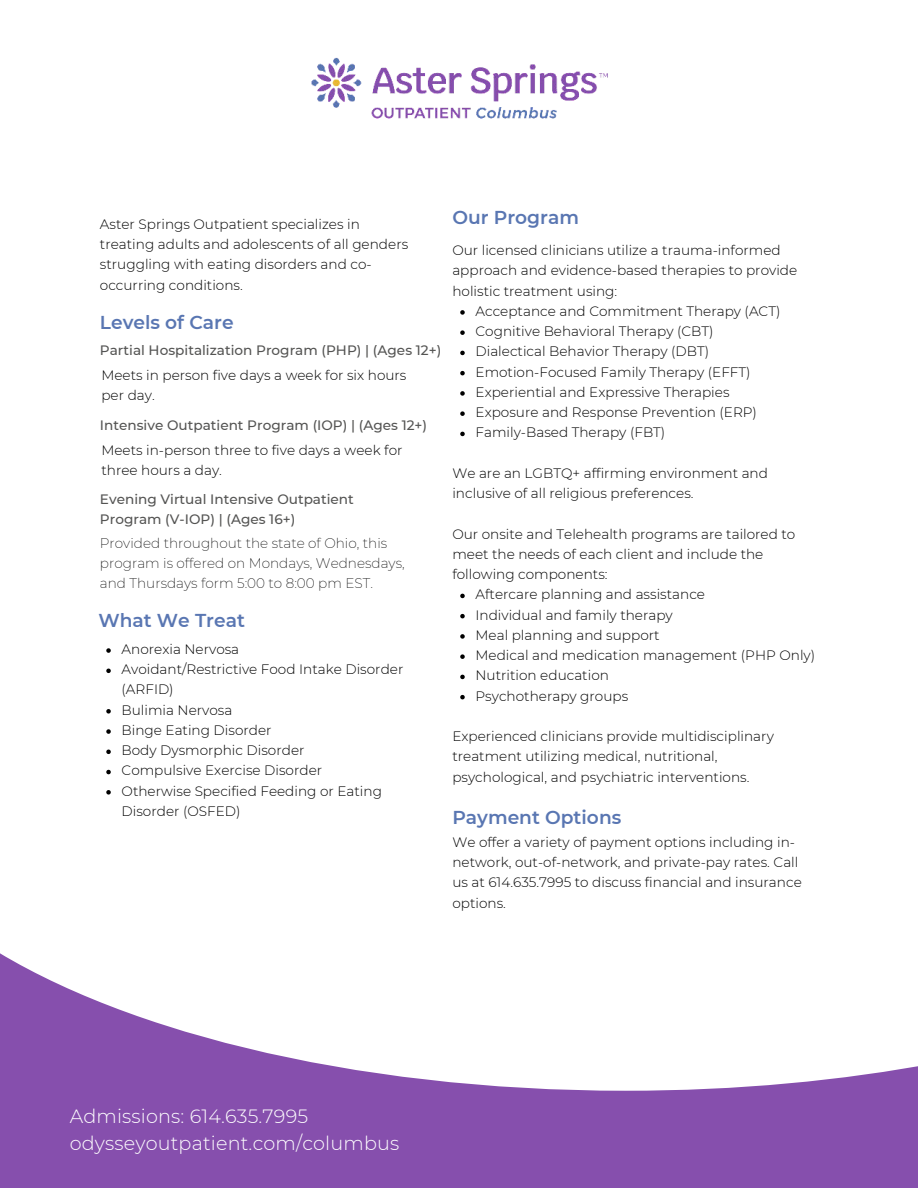
<style>
.page{position:relative;width:918px;height:1188px;background:#fff}
.page>*{position:absolute;margin:0;border:0;box-sizing:border-box;transform-origin:0 0}
.t1{font:300 19.2px/26.1px "Montserrat";letter-spacing:.01em;color:#fff}
.t2{font:600 18.6px "Montserrat";color:#5976b2}
.t3{font:300 13.65px/20.2px "Montserrat";color:#000}
.t4{font:500 13.65px/20.2px "Montserrat";color:#545453}
.t5{font:200 13.65px/20.2px "Montserrat";color:#000}
</style>
<div class="page">
<svg style="left:0;top:953px;width:918px;height:235px;fill:#864fad"></svg>
<svg style="left:106px;top:648px;width:5px;height:5px"></svg>
<svg style="left:106px;top:669px;width:5px;height:4px"></svg>
<svg style="left:106px;top:709px;width:5px;height:5px"></svg>
<svg style="left:106px;top:729px;width:5px;height:5px"></svg>
<svg style="left:106px;top:750px;width:5px;height:4px"></svg>
<svg style="left:106px;top:770px;width:5px;height:4px"></svg>
<svg style="left:106px;top:790px;width:5px;height:5px"></svg>
<svg style="left:460px;top:310px;width:5px;height:5px"></svg>
<svg style="left:460px;top:330px;width:5px;height:5px"></svg>
<svg style="left:460px;top:351px;width:5px;height:4px"></svg>
<svg style="left:460px;top:371px;width:5px;height:4px"></svg>
<svg style="left:460px;top:391px;width:5px;height:5px"></svg>
<svg style="left:460px;top:411px;width:5px;height:5px"></svg>
<svg style="left:460px;top:432px;width:5px;height:4px"></svg>
<svg style="left:460px;top:594px;width:5px;height:4px"></svg>
<svg style="left:460px;top:614px;width:5px;height:4px"></svg>
<svg style="left:460px;top:634px;width:5px;height:5px"></svg>
<svg style="left:460px;top:654px;width:5px;height:5px"></svg>
<svg style="left:460px;top:675px;width:5px;height:4px"></svg>
<svg style="left:460px;top:695px;width:5px;height:4px"></svg>
<img style="left:311px;top:57px;width:297px;height:62px">
<p class="t3" style="left:100px;top:213px;width:310px">Aster Springs Outpatient specializes in treating adults and adolescents of all genders struggling with eating disorders and co&shy;occurring conditions.</p>
<h2 class="t2" style="left:100px;top:309px;width:135px">Levels of Care</h2>
<p class="t4" style="left:100px;top:340px;width:343px">Partial Hospitalization Program (PHP) | (Ages 12+)</p>
<p class="t3" style="left:101px;top:364px;width:307px">Meets in person five days a week for six hours per day.</p>
<p class="t4" style="left:100px;top:415px;width:329px">Intensive Outpatient Program (IOP) | (Ages 12+)</p>
<p class="t3" style="left:101px;top:440px;width:303px">Meets in-person three to five days a week for three hours a day.</p>
<p class="t4" style="left:100px;top:489px;width:255px">Evening Virtual Intensive Outpatient<br>Program (V-IOP) | (Ages 16+)</p>
<p class="t5" style="left:100px;top:533px;width:306px">Provided throughout the state of Ohio, this program is offered on Mondays, Wednesdays, and Thursdays form 5:00 to 8:00 pm EST.</p>
<h2 class="t2" style="left:98px;top:607px;width:148px">What We Treat</h2>
<p class="t3" style="left:122px;top:639px;width:283px">Anorexia Nervosa<br>Avoidant/Restrictive Food Intake Disorder (ARFID)<br>Bulimia Nervosa<br>Binge Eating Disorder<br>Body Dysmorphic Disorder<br>Compulsive Exercise Disorder<br>Otherwise Specified Feeding or Eating<br>Disorder (OSFED)</p>
<h2 class="t2" style="left:452px;top:205px;width:128px">Our Program</h2>
<p class="t3" style="left:452px;top:240px;width:346px">Our licensed clinicians utilize a trauma-informed approach and evidence-based therapies to provide holistic treatment using:</p>
<p class="t3" style="left:476px;top:300px;width:306px">Acceptance and Commitment Therapy (ACT)<br>Cognitive Behavioral Therapy (CBT)<br>Dialectical Behavior Therapy (DBT)<br>Emotion-Focused Family Therapy (EFFT)<br>Experiential and Expressive Therapies Exposure and Response Prevention (ERP)<br>Family-Based Therapy (FBT)</p>
<p class="t3" style="left:452px;top:462px;width:317px">We are an LGBTQ+ affirming environment and inclusive of all religious preferences.</p>
<p class="t3" style="left:452px;top:523px;width:345px">Our onsite and Telehealth programs are tailored to</p>
<p class="t3" style="left:452px;top:543px;width:313px">meet the needs of each client and include the</p>
<p class="t3" style="left:452px;top:564px;width:157px">following components:</p>
<p class="t3" style="left:476px;top:584px;width:231px">Aftercare planning and assistance</p>
<p class="t3" style="left:476px;top:604px;width:199px">Individual and family therapy</p>
<p class="t3" style="left:476px;top:624px;width:186px">Meal planning and support</p>
<p class="t3" style="left:476px;top:645px;width:341px">Medical and medication management (PHP Only)</p>
<p class="t3" style="left:476px;top:665px;width:135px">Nutrition education</p>
<p class="t3" style="left:476px;top:685px;width:154px">Psychotherapy groups</p>
<p class="t3" style="left:452px;top:726px;width:323px">Experienced clinicians provide multidisciplinary treatment utilizing medical, nutritional, psychological, and psychiatric interventions.</p>
<h2 class="t2" style="left:452px;top:804px;width:171px">Payment Options</h2>
<p class="t3" style="left:452px;top:831px;width:351px">We offer a variety of payment options including in&shy;network, out-of-network, and private-pay rates. Call us at 614.635.7995 to discuss financial and insurance options.</p>
<h1 class="t1" style="left:70px;top:1103px;width:331px">Admissions: 614.635.7995 odysseyoutpatient.com/columbus</h1>
</div>
